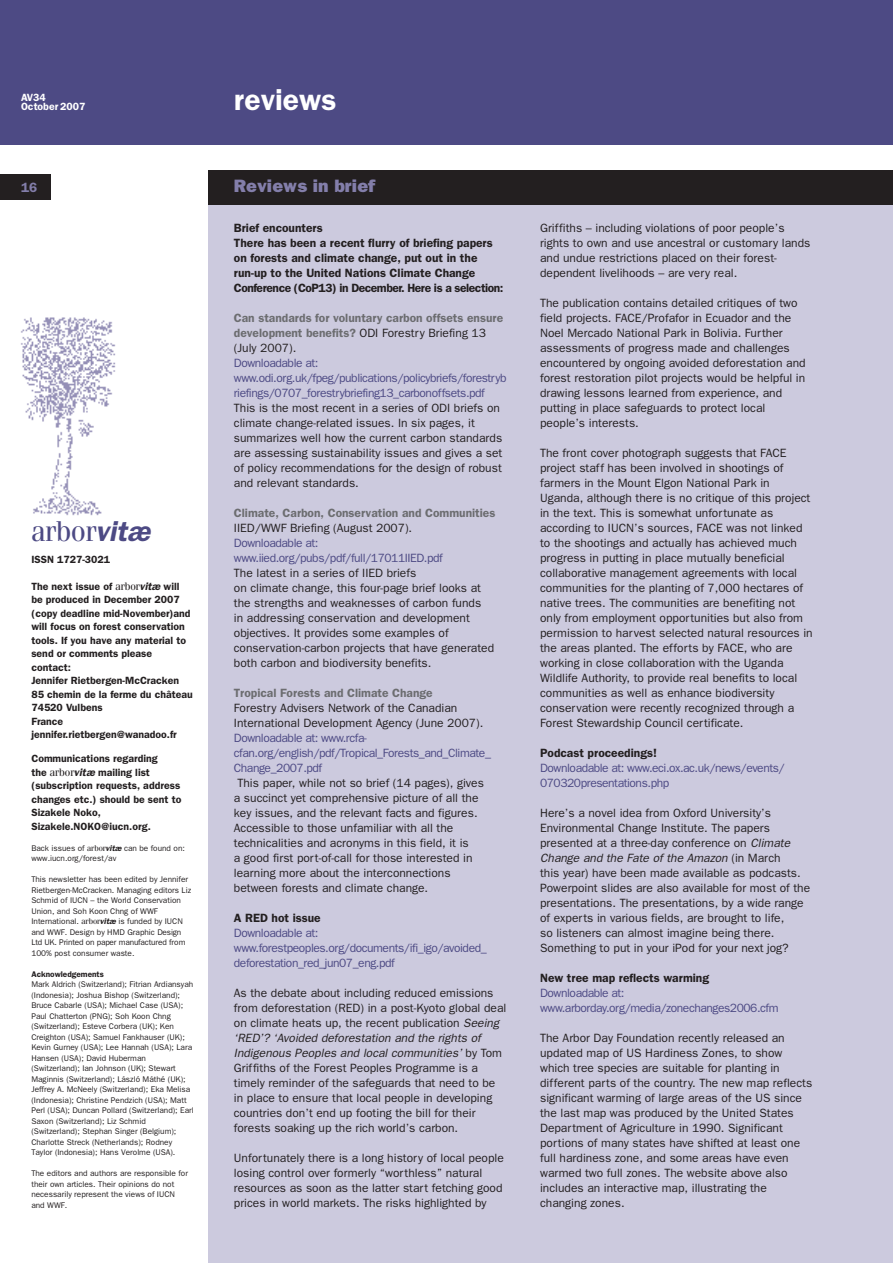
<style>
.page{position:relative;width:893px;height:1263px;background:#fff}
.page>*{position:absolute;margin:0;border:0;box-sizing:border-box;transform-origin:0 0}
.t1{font:600 30px "Franklin Gothic";color:#fff}
.t2{font:28.5px "Fenice IT Cby BT";color:#4d4a84}
.t3{font:800 18px "Franklin Gothic";letter-spacing:.005em;color:#837eaa}
.t4{font:600 13.5px "Franklin Gothic";color:#837eaa}
.t5{font:12px/15px "Franklin Gothic";color:#231f20}
.t6{font:12px/15px "Franklin Gothic";letter-spacing:-.035em;color:#4d4a84}
.t7{font:600 12px/15px "Franklin Gothic";color:#231f20}
.t8{font:600 12px/15px "Franklin Gothic";color:#6c6d70}
.t9{font:600 10.5px/13.5px "Franklin Gothic";color:#231f20}
.t10{font:600 10.5px/9px "Franklin Gothic";color:#fff}
.t11{font:8.25px/10.5px "Franklin Gothic";color:#231f20}
.t12{font:600 8.25px "Franklin Gothic";color:#231f20}
.s1{font-family:"Franklin Gothic";font-weight:600;font-style:italic}
.s2{font-family:"Fenice IT Cby BT";font-weight:400;font-size:10.8px}
.s3{font-style:italic;font-size:10.8px}
.s4{font-family:"Fenice IT Cby BT"}
.s5{font-weight:600;font-style:italic}
.s6{font-weight:400;color:#231f20}
.s7{font-style:italic}
</style>
<div class="page">
<div style="left:208px;top:170px;width:684px;height:1093px;background:#cccade"></div>
<div style="left:0;top:174px;width:51px;height:26px;background:#231f20"></div>
<div style="left:0;top:0;width:892px;height:145px;background:#4d4a84"></div>
<img style="left:21px;top:317px;width:95px;height:199px">
<div style="left:208px;top:170px;width:684px;height:34px;background:#231f20"></div>
<p class="t10" style="left:21px;top:94px;width:66px">AV34<br>October 2007</p>
<p class="t4" style="left:21px;top:183px;width:18px">16</p>
<h2 class="t2" style="left:31px;top:521px;width:125px">arbor<span class="s1">vitæ</span></h2>
<p class="t9" style="left:31px;top:553px;width:80px">ISSN 1727-3021</p>
<p class="t9" style="left:31px;top:580px;width:163px">The next issue of <span class="s2">arbor</span><span class="s3">vitæ</span> will be produced in December 2007 (copy deadline mid-November)and will focus on forest conservation tools. If you have any material to send or comments please contact:<br>Jennifer Rietbergen-McCracken<br>85 chemin de la ferme du château<br>74520 Vulbens<br>France jennifer.rietbergen@wanadoo.fr</p>
<p class="t9" style="left:31px;top:753px;width:151px">Communications regarding<br>the <span class="s2">arbor</span><span class="s3">vitæ</span> mailing list (subscription requests, address changes etc.) should be sent to<br>Sizakele Noko,<br>Sizakele.NOKO@iucn.org.</p>
<p class="t11" style="left:31px;top:843px;width:155px">Back issues of <span class="s4">arbor</span><span class="s5">vitæ</span> can be found on: www.iucn.org/forest/av</p>
<p class="t11" style="left:31px;top:875px;width:161px">This newsletter has been edited by Jennifer Rietbergen-McCracken. Managing editors Liz Schmid of IUCN – the World Conservation Union, and Soh Koon Chng of WWF International. <span class="s4">arbor</span><span class="s5">vitæ</span> is funded by IUCN and WWF. Design by HMD Graphic Design Ltd UK. Printed on paper manufactured from 100% post consumer waste.</p>
<p class="t12" style="left:31px;top:971px;width:74px">Acknowledgements</p>
<p class="t11" style="left:31px;top:980px;width:164px">Mark Aldrich (Switzerland); Fitrian Ardiansyah (Indonesia); Joshua Bishop (Switzerland); Bruce Cabarle (USA); Michael Case (USA); Paul Chatterton (PNG); Soh Koon Chng (Switzerland); Esteve Corbera (UK); Ken Creighton (USA); Samuel Fankhauser (UK); Kevin Gurney (USA); Lee Hannah (USA); Lara Hansen (USA); David Huberman (Switzerland); Ian Johnson (UK); Stewart Maginnis (Switzerland); László Máthé (UK); Jeffrey A. McNeely (Switzerland); Eka Melisa (Indonesia); Christine Pendzich (USA); Matt Perl (USA); Duncan Pollard (Switzerland); Earl Saxon (Switzerland); Liz Schmid (Switzerland); Stephan Singer (Belgium); Charlotte Streck (Netherlands); Rodney Taylor (Indonesia); Hans Verolme (USA).</p>
<p class="t11" style="left:31px;top:1169px;width:158px">The editors and authors are responsible for their own articles. Their opinions do not necessarily represent the views of IUCN and WWF.</p>
<h1 class="t1" style="left:234px;top:89px;width:104px">reviews</h1>
<h3 class="t3" style="left:234px;top:180px;width:143px">Reviews in brief</h3>
<p class="t7" style="left:234px;top:222px;width:271px">Brief encounters<br>There has been a recent flurry of briefing papers on forests and climate change, put out in the run-up to the United Nations Climate Change Conference (CoP13) in December. Here is a selection:</p>
<p class="t8" style="left:234px;top:312px;width:271px">Can standards for voluntary carbon offsets ensure development benefits? <span class="s6">ODI Forestry Briefing 13 (July 2007).</span></p>
<p class="t6" style="left:234px;top:357px;width:274px">Downloadable at: www.odi.org.uk/fpeg/publications/policybriefs/forestryb riefings/0707_forestrybriefing13_carbonoffsets.pdf</p>
<p class="t5" style="left:234px;top:402px;width:270px">This is the most recent in a series of ODI briefs on climate change-related issues. In six pages, it summarizes well how the current carbon standards are assessing sustainability issues and gives a set of policy recommendations for the design of robust and relevant standards.</p>
<p class="t8" style="left:234px;top:507px;width:263px">Climate, Carbon, Conservation and Communities</p>
<p class="t5" style="left:234px;top:522px;width:180px">IIED/WWF Briefing (August 2007).</p>
<p class="t6" style="left:234px;top:537px;width:210px">Downloadable at: www.iied.org/pubs/pdf/full/17011IIED.pdf</p>
<p class="t5" style="left:234px;top:567px;width:262px">The latest in a series of IIED briefs<br>on climate change, this four-page brief looks at the strengths and weaknesses of carbon funds<br>in addressing conservation and development objectives. It provides some examples of conservation-carbon projects that have generated both carbon and biodiversity benefits.</p>
<p class="t8" style="left:234px;top:687px;width:200px">Tropical Forests and Climate Change</p>
<p class="t5" style="left:234px;top:702px;width:251px">Forestry Advisers Network of the Canadian<br>International Development Agency (June 2007).</p>
<p class="t6" style="left:234px;top:732px;width:258px">Downloadable at: www.rcfa&shy;cfan.org/english/pdf/Tropical_Forests_and_Climate_<br>Change_2007.pdf</p>
<p class="t5" style="left:234px;top:777px;width:251px">This paper, while not so brief (14 pages), gives a succinct yet comprehensive picture of all the key issues, and the relevant facts and figures.<br>Accessible to those unfamiliar with all the technicalities and acronyms in this field, it is<br>a good first port-of-call for those interested in learning more about the interconnections between forests and climate change.</p>
<p class="t7" style="left:234px;top:912px;width:88px">A RED hot issue</p>
<p class="t6" style="left:234px;top:927px;width:254px">Downloadable at: www.forestpeoples.org/documents/ifi_igo/avoided_ deforestation_red_jun07_eng.pdf</p>
<p class="t5" style="left:234px;top:987px;width:274px">As the debate about including reduced emissions from deforestation (RED) in a post-Kyoto global deal on climate heats up, the recent publication <span class="s7">Seeing ‘RED’? ‘Avoided deforestation and the rights of Indigenous Peoples and local communities’</span> b y To m Griffiths of the Forest Peoples Programme is a timely reminder of the safeguards that need to be in place to ensure that local people in developing countries don’t end up footing the bill for their forests soaking up the rich world’s carbon.</p>
<p class="t5" style="left:234px;top:1152px;width:271px">Unfortunately there is a long history of local people losing control over formerly “worthless” natural resources as soon as the latter start fetching good prices in world markets. The risks highlighted by</p>
<p class="t5" style="left:540px;top:222px;width:272px">Griffiths – including violations of poor people’s rights to own and use ancestral or customary lands and undue restrictions placed on their forest&shy;dependent livelihoods – are very real.</p>
<p class="t5" style="left:540px;top:297px;width:267px">The publication contains detailed critiques of two field projects. FACE/Profafor in Ecuador and the Noel Mercado National Park in Bolivia. Further assessments of progress made and challenges encountered by ongoing avoided deforestation and forest restoration pilot projects would be helpful in drawing lessons learned from experience, and putting in place safeguards to protect local people’s interests.</p>
<p class="t5" style="left:540px;top:447px;width:274px">The front cover photograph suggests that FACE project staff has been involved in shootings of farmers in the Mount Elgon National Park in Uganda, although there is no critique of this project in the text. This is somewhat unfortunate as according to IUCN’s sources, FACE was not linked to the shootings and actually has achieved much progress in putting in place mutually beneficial collaborative management agreements with local communities for the planting of 7,000 hectares of native trees. The communities are benefiting not only from employment opportunities but also from permission to harvest selected natural resources in the areas planted. The efforts by FACE, who are working in close collaboration with the Uganda Wildlife Authority, to provide real benefits to local communities as well as enhance biodiversity conservation were recently recognized through a Forest Stewardship Council certificate.</p>
<p class="t7" style="left:540px;top:747px;width:118px">Podcast proceedings!</p>
<p class="t6" style="left:540px;top:762px;width:246px">Downloadable at: www.eci.ox.ac.uk/news/events/<br>070320presentations.php</p>
<p class="t5" style="left:540px;top:807px;width:272px">Here’s a novel idea from Oxford University’s Environmental Change Institute. The papers presented at a three-day conference on <span class="s7">Climate Change and the Fate of the Amazon</span> ( i n M a r c h<br>this year) have been made available as podcasts.<br>Powerpoint slides are also available for most of the presentations. The presentations, by a wide range of experts in various fields, are brought to life,<br>so listeners can almost imagine being there.<br>Something to put in your iPod for your next jog?</p>
<p class="t7" style="left:540px;top:972px;width:170px">New tree map reflects warming</p>
<p class="t6" style="left:540px;top:987px;width:240px">Downloadable at: www.arborday.org/media/zonechanges2006.cfm</p>
<p class="t5" style="left:540px;top:1032px;width:273px">The Arbor Day Foundation recently released an updated map of US Hardiness Zones, to show which tree species are suitable for planting in different parts of the country. The new map reflects significant warming of large areas of the US since the last map was produced by the United States Department of Agriculture in 1990. Significant portions of many states have shifted at least one full hardiness zone, and some areas have even warmed two full zones. The website above also includes an interactive map, illustrating the changing zones.</p>
</div>
